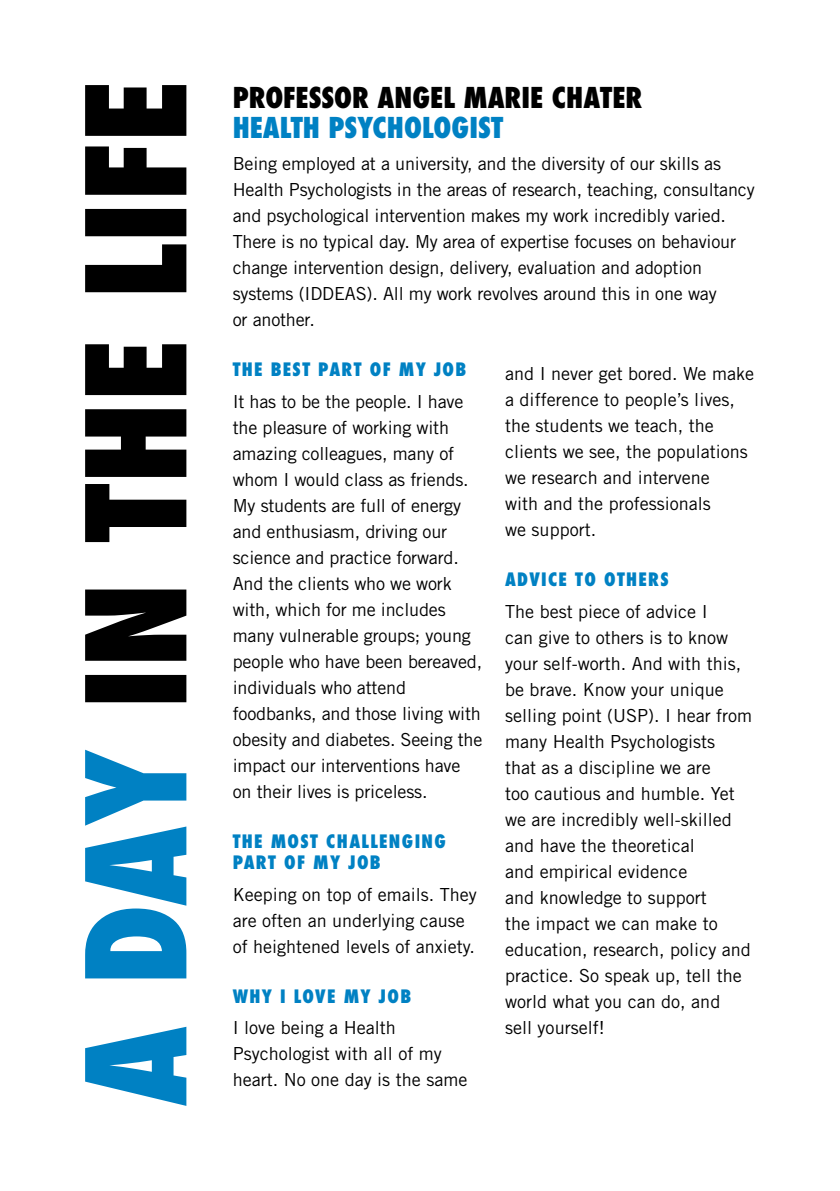
<style>
.page{position:relative;width:840px;height:1191px;background:#fff}
.page>*{position:absolute;margin:0;border:0;box-sizing:border-box;transform-origin:0 0}
.t1{font:800 condensed 28px "Futura";color:#000}
.t2{font:800 condensed 28px "Futura";color:#0081c3}
.t3{font:18px/26px "Trade Gothic";letter-spacing:-.01em;color:#000}
.t4{font:800 condensed 18px/21.6px "Futura";letter-spacing:.075em;color:#0081c3}
</style>
<div class="page">
<svg style="left:85px;top:85px;width:101px;height:617px;fill:#000"></svg>
<svg style="left:85px;top:749px;width:101px;height:357px"></svg>
<h1 class="t1" style="left:232px;top:79px;width:411px">PROFESSOR ANGEL MARIE CHATER</h1>
<h1 class="t2" style="left:232px;top:109px;width:272px">HEALTH PSYCHOLOGIST</h1>
<p class="t3" style="left:232px;top:150px;width:523px">Being employed at a university, and the diversity of our skills as Health Psychologists in the areas of research, teaching, consultancy and psychological intervention makes my work incredibly varied.<br>There is no typical day. My area of expertise focuses on behaviour change intervention design, delivery, evaluation and adoption systems (IDDEAS). All my work revolves around this in one way<br>or another.</p>
<p class="t4" style="left:232px;top:358px;width:235px">THE BEST PART OF MY JOB</p>
<p class="t3" style="left:232px;top:388px;width:251px">It has to be the people. I have the pleasure of working with amazing colleagues, many of whom I would class as friends.<br>My students are full of energy and enthusiasm, driving our science and practice forward.<br>And the clients who we work with, which for me includes many vulnerable groups; young people who have been bereaved, individuals who attend foodbanks, and those living with obesity and diabetes. Seeing the impact our interventions have on their lives is priceless.</p>
<p class="t4" style="left:232px;top:830px;width:215px">THE MOST CHALLENGING<br>PART OF MY JOB</p>
<p class="t3" style="left:232px;top:881px;width:245px">Keeping on top of emails. They are often an underlying cause of heightened levels of anxiety.</p>
<p class="t4" style="left:232px;top:985px;width:180px">WHY I LOVE MY JOB</p>
<p class="t3" style="left:232px;top:1014px;width:236px">I love being a Health<br>Psychologist with all of my heart. No one day is the same</p>
<p class="t3" style="left:505px;top:360px;width:250px">and I never get bored. We make a difference to people’s lives, the students we teach, the clients we see, the populations we research and intervene<br>with and the professionals<br>we support.</p>
<p class="t4" style="left:505px;top:568px;width:165px">ADVICE TO OTHERS</p>
<p class="t3" style="left:505px;top:598px;width:248px">The best piece of advice I<br>can give to others is to know your self-worth. And with this, be brave. Know your unique selling point (USP). I hear from many Health Psychologists<br>that as a discipline we are<br>too cautious and humble. Yet we are incredibly well-skilled and have the theoretical<br>and empirical evidence<br>and knowledge to support<br>the impact we can make to education, research, policy and practice. So speak up, tell the world what you can do, and<br>sell yourself!</p>
</div>
